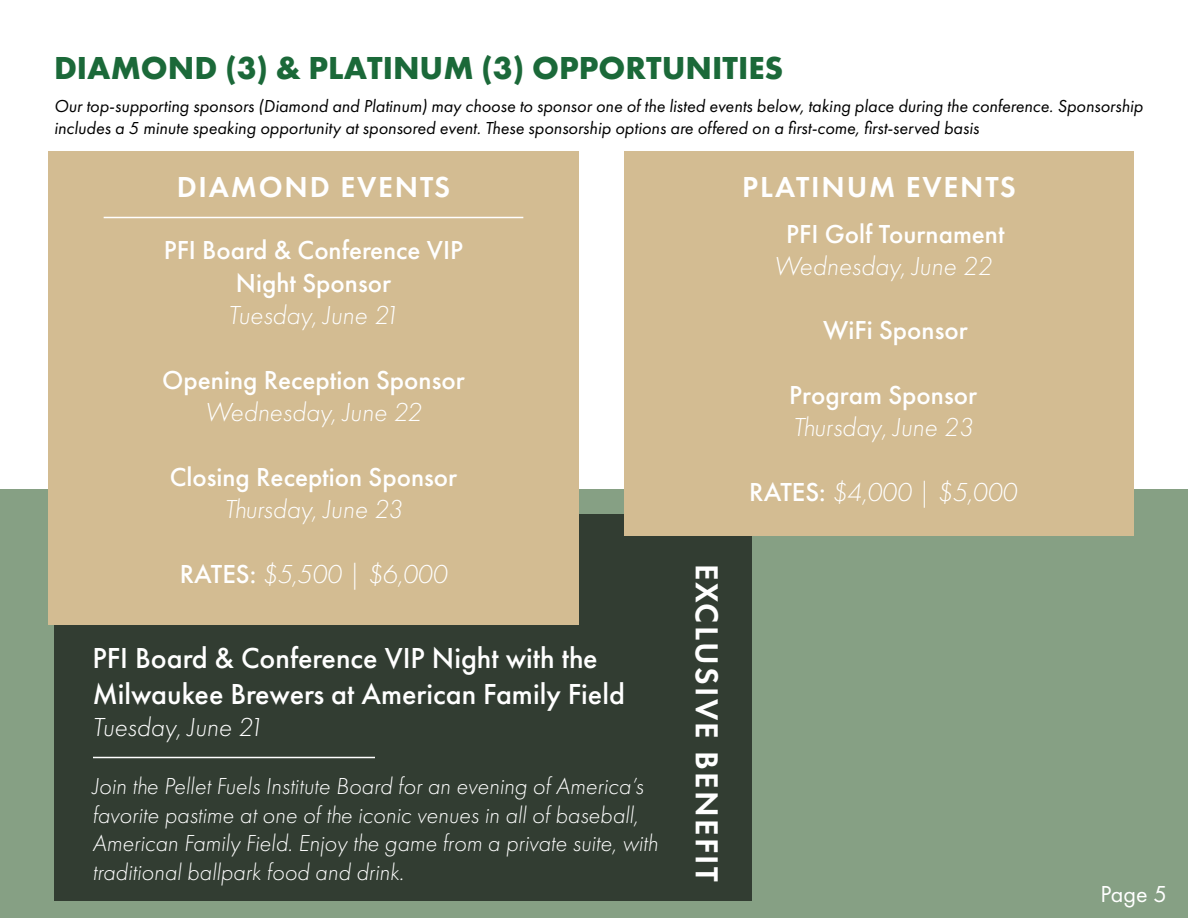
<style>
.page{position:relative;width:1188px;height:918px;background:#fff}
.page>*{position:absolute;margin:0;border:0;box-sizing:border-box;transform-origin:0 0}
.t1{font:700 33px "Futura PT";color:#1b6939}
.t2{font:600 33px "Futura PT";letter-spacing:.07em;color:#fff}
.t3{font:500 30px/36px "Futura PT";color:#fff}
.t4{font:600 30px "Futura PT";letter-spacing:.06em;color:#fff}
.t5{font:italic 300 27px "Futura PT";color:#fff}
.t6{font:500 27px/32.4px "Futura PT";color:#fff;text-align:center}
.t7{font:italic 300 24px/28.8px "Futura PT";color:#fff}
.t8{font:24px "Futura PT";color:#fff}
.t9{font:italic 18px/21.6px "Futura PT";color:#000}
.s1{font-weight:500;font-style:normal}
</style>
<div class="page">
<div style="left:0;top:490px;width:1188px;height:428px;background:#86a084"></div>
<div style="left:54px;top:514px;width:698px;height:388px;background:#323d32"></div>
<div style="left:48px;top:152px;width:531px;height:474px;background:#d3bc92"></div>
<hr style="left:104px;top:217px;width:419px;height:1px;background:#fff">
<hr style="left:93px;top:757px;width:282px;height:1px;background:#fff">
<div style="left:624px;top:152px;width:510px;height:384px;background:#d3bc92"></div>
<h1 class="t1" style="left:54px;top:47px;width:731px">DIAMOND (3) &amp; PLATINUM (3) OPPORTUNITIES</h1>
<p class="t9" style="left:54px;top:95px;width:1091px">Our top-supporting sponsors (Diamond and Platinum) may choose to sponsor one of the listed events below, taking place during the conference. Sponsorship includes a 5 minute speaking opportunity at sponsored event. These sponsorship options are offered on a first-come, first-served basis</p>
<h2 class="t4" style="left:177px;top:168px;width:275px">DIAMOND EVENTS</h2>
<h3 class="t6" style="left:164px;top:234px;width:301px">PFI Board &amp; Conference VIP<br>Night Sponsor</h3>
<h3 class="t5" style="left:228px;top:300px;width:172px">Tuesday, June 21</h3>
<h3 class="t6" style="left:162px;top:364px;width:304px">Opening Reception Sponsor</h3>
<h3 class="t5" style="left:205px;top:397px;width:218px">Wednesday, June 22</h3>
<h3 class="t6" style="left:170px;top:461px;width:289px">Closing Reception Sponsor</h3>
<h3 class="t5" style="left:224px;top:494px;width:180px">Thursday, June 23</h3>
<h3 class="t5" style="left:180px;top:559px;width:269px"><span class="s1">RATES:</span> $5,500 | $6,000</h3>
<h1 class="t2" style="left:727px;top:564px;width:320px;rotate:90deg">EXCLUSIVE BENEFIT</h1>
<h2 class="t3" style="left:92px;top:640px;width:534px">PFI Board &amp; Conference VIP Night with the<br>Milwaukee Brewers at American Family Field</h2>
<h3 class="t5" style="left:92px;top:712px;width:172px">Tuesday, June 21</h3>
<h3 class="t7" style="left:92px;top:772px;width:567px">Join the Pellet Fuels Institute Board for an evening of America’s favorite pastime at one of the iconic venues in all of baseball, American Family Field. Enjoy the game from a private suite, with traditional ballpark food and drink.</h3>
<h2 class="t4" style="left:742px;top:168px;width:275px">PLATINUM EVENTS</h2>
<h3 class="t6" style="left:786px;top:218px;width:220px">PFI Golf Tournament</h3>
<h3 class="t5" style="left:774px;top:251px;width:219px">Wednesday, June 22</h3>
<h3 class="t6" style="left:823px;top:314px;width:146px">WiFi Sponsor</h3>
<h3 class="t6" style="left:789px;top:379px;width:189px">Program Sponsor</h3>
<h3 class="t5" style="left:793px;top:412px;width:182px">Thursday, June 23</h3>
<h3 class="t5" style="left:749px;top:476px;width:269px"><span class="s1">RATES:</span> $4,000 | $5,000</h3>
<h3 class="t8" style="left:1101px;top:879px;width:68px">Page 5</h3>
</div>
